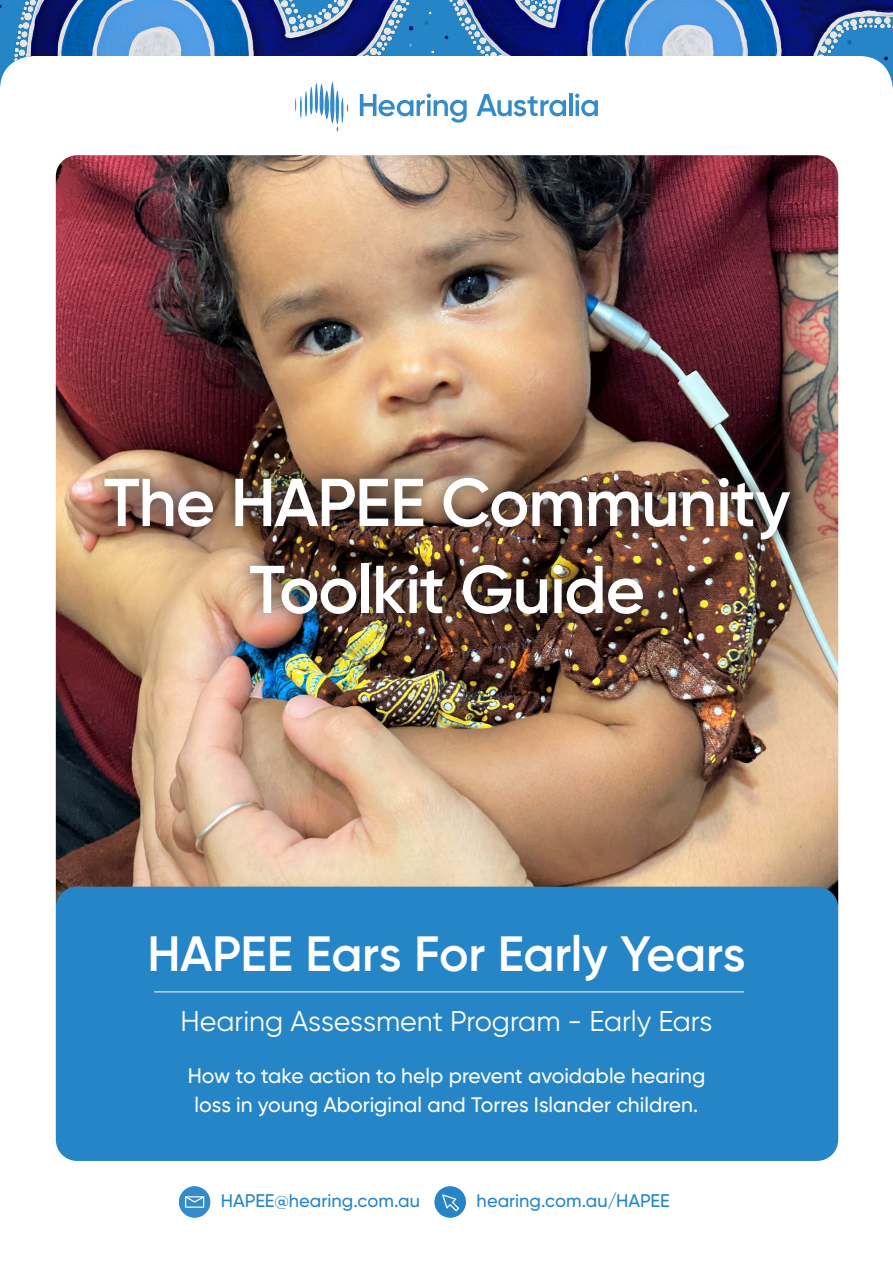
<style>
.page{position:relative;width:893px;height:1263px;background:#fff}
.page>*{position:absolute;margin:0;border:0;box-sizing:border-box;transform-origin:0 0}
.t1{font:600 67.5px/87px "Gilroy";letter-spacing:-.02em;color:#fff;text-align:center}
.H-1{font:600 49.5px "Gilroy";letter-spacing:-.005em;color:#fff}
.H-1-2{font:28.5px "Gilroy";letter-spacing:-.005em;color:#fff}
.H-3{font:500 21px/28.5px "Gilroy";color:#fff;text-align:center}
.t2{font:500 18.3px "Gilroy";color:#2585c6}
</style>
<div class="page">
<img style="left:0;top:0;width:893px;height:89px">
<img style="left:56px;top:155px;width:782px;height:749px">
<div style="left:56px;top:887px;width:782px;height:274px;background:#2585c6;border-radius:21px"></div>
<svg style="left:325px;top:90px;width:4px;height:29px"></svg>
<svg style="left:295px;top:83px;width:29px;height:35px"></svg>
<svg style="left:330px;top:82px;width:18px;height:50px"></svg>
<svg style="left:476px;top:94px;width:90px;height:23px"></svg>
<hr style="left:569px;top:93px;width:3px;height:23px;background:#348bcb">
<svg style="left:575px;top:94px;width:23px;height:22px"></svg>
<svg style="left:360px;top:94px;width:107px;height:29px"></svg>
<img style="left:87px;top:460px;width:720px;height:172px">
<div style="left:434px;top:1186px;width:32px;height:32px;background:#2585c6;border-radius:50%"></div>
<svg style="left:442px;top:1194px;width:17px;height:17px"></svg>
<div style="left:179px;top:1186px;width:31px;height:32px;background:#348bcb;border-radius:50%"></div>
<svg style="left:185px;top:1196px;width:19px;height:12px"></svg>
<hr style="left:154px;top:992px;width:590px;height:1px;background:#fff">
<p class="t1" style="left:104px;top:458px;width:688px">The HAPEE Community<br>Toolkit Guide</p>
<p class="H-1" style="left:147px;top:923px;width:600px">HAPEE Ears For Early Years</p>
<p class="H-1-2" style="left:180px;top:1003px;width:534px">Hearing Assessment Program - Early Ears</p>
<p class="H-3" style="left:188px;top:1061px;width:519px">How to take action to help prevent avoidable hearing loss in young Aboriginal and Torres Islander children.</p>
<p class="t2" style="left:221px;top:1189px;width:201px">HAPEE@hearing.com.au</p>
<p class="t2" style="left:477px;top:1189px;width:195px">hearing.com.au/HAPEE</p>
</div>
